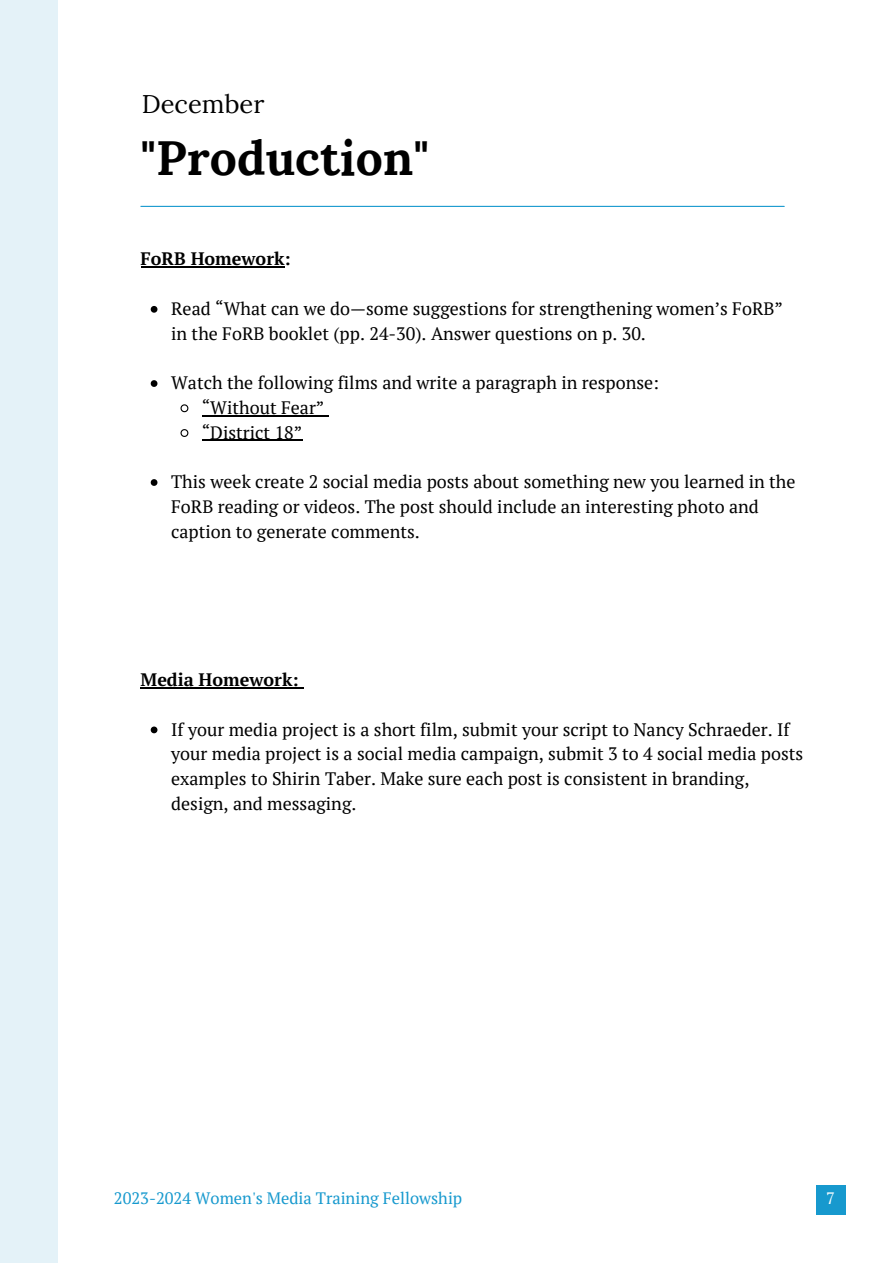
<style>
.page{position:relative;width:893px;height:1264px;background:#fff}
.page>*{position:absolute;margin:0;border:0;box-sizing:border-box;transform-origin:0 0}
.t1{font:700 48px "Lora";color:#000}
.t2{font:25.5px "Lora";color:#000}
.t3{font:18px/24.8px "PT Serif";color:#000}
.t4{font:700 18px "PT Serif";color:#000}
.t5{font:16.5px "PT Serif";color:#1799ce}
.t6{font:16.5px "PT Serif";color:#fff}
</style>
<div class="page">
<svg style="left:151px;top:306px;width:6px;height:7px"></svg>
<svg style="left:151px;top:380px;width:6px;height:7px"></svg>
<svg style="left:180px;top:404px;width:9px;height:9px"></svg>
<hr style="left:202px;top:415px;width:122px;height:1px;background:#000">
<svg style="left:180px;top:429px;width:9px;height:8px"></svg>
<hr style="left:202px;top:440px;width:100px;height:1px;background:#000">
<svg style="left:151px;top:479px;width:6px;height:7px"></svg>
<svg style="left:151px;top:726px;width:6px;height:7px"></svg>
<hr style="left:141px;top:266px;width:143px;height:2px;background:#000">
<hr style="left:141px;top:687px;width:157px;height:1px;background:#000">
<div style="left:816px;top:1184px;width:29px;height:30px;background:#1799ce"></div>
<div style="left:0;top:0;width:58px;height:1262px;background:#e4f2f8"></div>
<hr style="left:141px;top:206px;width:643px;height:1px;background:#1799ce">
<p class="t2" style="left:142px;top:87px;width:124px">December</p>
<p class="t1" style="left:141px;top:127px;width:290px">"Production"</p>
<p class="t4" style="left:141px;top:247px;width:152px">FoRB Homework:</p>
<p class="t3" style="left:171px;top:296px;width:613px">Read “What can we do—some suggestions for strengthening women’s FoRB” in the FoRB booklet (pp. 24-30). Answer questions on p. 30.</p>
<p class="t3" style="left:171px;top:370px;width:489px">Watch the following films and write a paragraph in response:</p>
<p class="t3" style="left:202px;top:395px;width:124px">“Without Fear”</p>
<p class="t3" style="left:202px;top:419px;width:102px">“District 18”</p>
<p class="t3" style="left:171px;top:469px;width:625px">This week create 2 social media posts about something new you learned in the<br>FoRB reading or videos. The post should include an interesting photo and caption to generate comments.</p>
<p class="t4" style="left:141px;top:667px;width:159px">Media Homework:</p>
<p class="t3" style="left:171px;top:716px;width:633px">If your media project is a short film, submit your script to Nancy Schraeder. If your media project is a social media campaign, submit 3 to 4 social media posts examples to Shirin Taber. Make sure each post is consistent in branding, design, and messaging.</p>
<p class="t5" style="left:114px;top:1186px;width:350px">2023-2024 Women's Media Training Fellowship</p>
<p class="t6" style="left:826px;top:1186px;width:10px">7</p>
</div>
